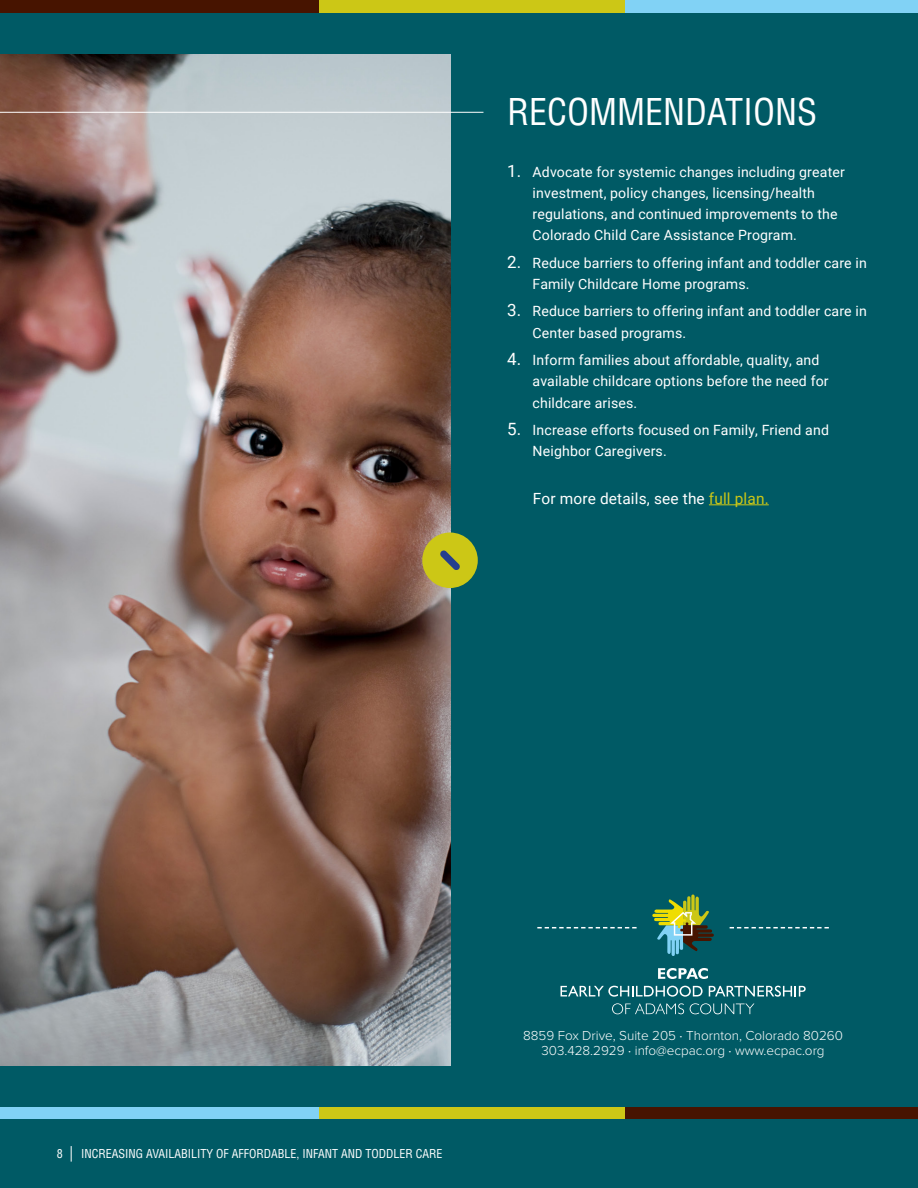
<style>
.page{position:relative;width:918px;height:1188px;background:#005a65}
.page>*{position:absolute;margin:0;border:0;box-sizing:border-box;transform-origin:0 0}
.t1{font:condensed 36px "Helvetica LT Std";color:#fff}
.t2{font:15.45px "Roboto";letter-spacing:.01em;color:#fff}
.t3{font:14.1px/21.1px "Roboto";letter-spacing:.01em;color:#fff}
.t4{font:300 13.5px "Proxima Nova";color:#fff}
.t5{font:condensed 12px "Helvetica LT Std";color:#fff}
.s1{font-size:16.95px}
.s2{color:#ccc716}
.s3{font-weight:400}
</style>
<div class="page">
<div style="left:0;top:0;width:319px;height:13px;background:#471400"></div>
<div style="left:319px;top:0;width:306px;height:13px;background:#ccc716"></div>
<div style="left:625px;top:0;width:293px;height:13px;background:#81d2f5"></div>
<svg style="left:71px;top:1146px;width:1px;height:16px"></svg>
<div style="left:0;top:1107px;width:319px;height:11px;background:#81d2f5"></div>
<div style="left:319px;top:1107px;width:306px;height:11px;background:#ccc716"></div>
<div style="left:625px;top:1107px;width:293px;height:11px;background:#471400"></div>
<img style="left:0;top:55px;width:450px;height:1011px">
<hr style="left:0;top:112px;width:483px;height:1px;background:#fff">
<svg style="left:658px;top:968px;width:50px;height:11px"></svg>
<svg style="left:561px;top:986px;width:142px;height:11px"></svg>
<svg style="left:709px;top:986px;width:97px;height:11px"></svg>
<svg style="left:612px;top:1003px;width:72px;height:11px"></svg>
<svg style="left:690px;top:1003px;width:64px;height:11px"></svg>
<svg style="left:652px;top:894px;width:62px;height:62px"></svg>
<svg style="left:537px;top:927px;width:100px;height:1px"></svg>
<svg style="left:730px;top:927px;width:99px;height:1px"></svg>
<div style="left:422px;top:533px;width:56px;height:55px;background:#ccc716;border-radius:50%"></div>
<svg style="left:440px;top:550px;width:20px;height:20px"></svg>
<hr style="left:709px;top:504px;width:60px;height:1px;background:#ccc716">
<p class="t1" style="left:507px;top:90px;width:312px">RECOMMENDATIONS</p>
<p class="t3" style="left:533px;top:161px;width:314px;text-indent:-25px"><span class="s1">1.</span> Advocate for systemic changes including greater investment, policy changes, licensing/health regulations, and continued improvements to the Colorado Child Care Assistance Program.</p>
<p class="t3" style="left:533px;top:252px;width:336px;text-indent:-25px"><span class="s1">2.</span> Reduce barriers to offering infant and toddler care in<br>Family Childcare Home programs.</p>
<p class="t3" style="left:533px;top:300px;width:336px;text-indent:-25px"><span class="s1">3.</span> Reduce barriers to offering infant and toddler care in<br>Center based programs.</p>
<p class="t3" style="left:533px;top:349px;width:298px;text-indent:-25px"><span class="s1">4.</span> Inform families about affordable, quality, and available childcare options before the need for childcare arises.</p>
<p class="t3" style="left:533px;top:419px;width:298px;text-indent:-25px"><span class="s1">5.</span> Increase efforts focused on Family, Friend and<br>Neighbor Caregivers.</p>
<p class="t2" style="left:533px;top:487px;width:237px">For more details, see the <span class="s2">full plan.</span></p>
<p class="t5" style="left:57px;top:1146px;width:7px">8</p>
<p class="t5" style="left:81px;top:1146px;width:363px">INCREASING AVAILABILITY OF AFFORDABLE, INFANT AND TODDLER CARE</p>
<p class="t4" style="left:523px;top:1030px;width:321px">8859 Fox Drive, Suite 205 <span class="s3">·</span> Thornton, Colorado 80260</p>
<p class="t4" style="left:542px;top:1045px;width:285px">303.428.2929 <span class="s3">·</span> info@ecpac.org <span class="s3">·</span> www.ecpac.org</p>
</div>
